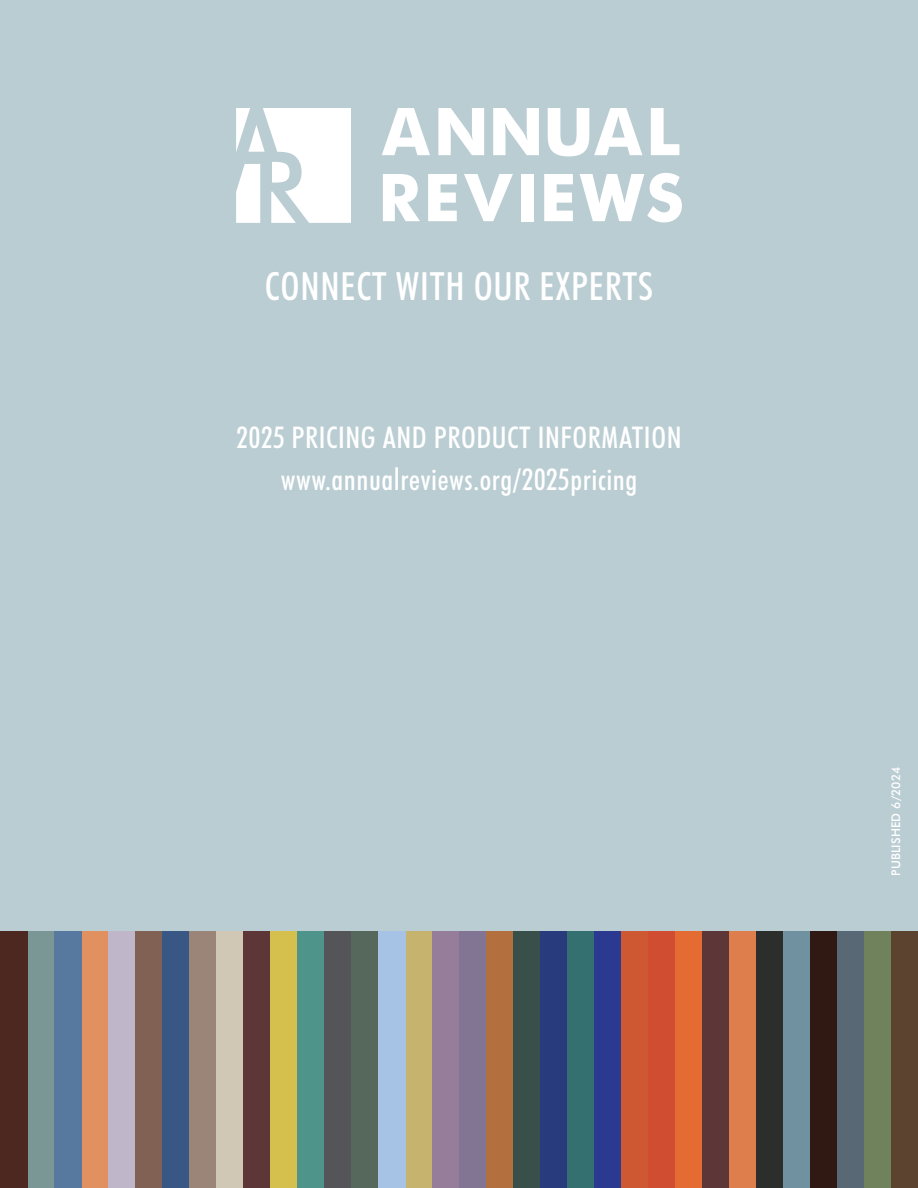
<style>
.page{position:relative;width:918px;height:1188px;background:#bacdd3}
.page>*{position:absolute;margin:0;border:0;box-sizing:border-box;transform-origin:0 0}
.t1{font:500 condensed 39px "Futura BT";letter-spacing:.02em;color:#fff}
.t2{font:500 condensed 30px/42px "Futura BT";letter-spacing:.02em;color:#fff;text-align:center}
.t3{font:500 12px "Futura BT";letter-spacing:.01em;color:#fff}
</style>
<div class="page">
<svg style="left:382px;top:108px;width:48px;height:47px"></svg>
<svg style="left:438px;top:108px;width:46px;height:47px"></svg>
<svg style="left:493px;top:108px;width:46px;height:47px"></svg>
<svg style="left:548px;top:108px;width:94px;height:48px"></svg>
<svg style="left:651px;top:108px;width:28px;height:47px"></svg>
<svg style="left:383px;top:174px;width:37px;height:47px"></svg>
<svg style="left:428px;top:174px;width:29px;height:47px"></svg>
<svg style="left:464px;top:174px;width:49px;height:47px"></svg>
<div style="left:521px;top:174px;width:13px;height:47px;background:#fff"></div>
<svg style="left:544px;top:174px;width:29px;height:47px"></svg>
<svg style="left:580px;top:173px;width:102px;height:49px"></svg>
<svg style="left:236px;top:108px;width:115px;height:115px"></svg>
<div style="left:81px;top:932px;width:27px;height:256px;background:#e19060"></div>
<div style="left:54px;top:932px;width:27px;height:256px;background:#57799f"></div>
<div style="left:27px;top:932px;width:27px;height:256px;background:#7a9796"></div>
<div style="left:0;top:932px;width:27px;height:256px;background:#4c2821"></div>
<div style="left:270px;top:932px;width:27px;height:256px;background:#d5c04d"></div>
<div style="left:243px;top:932px;width:27px;height:256px;background:#5d3738"></div>
<div style="left:702px;top:932px;width:27px;height:256px;background:#5d3738"></div>
<div style="left:729px;top:932px;width:27px;height:256px;background:#de7e4c"></div>
<div style="left:756px;top:932px;width:27px;height:256px;background:#2c2e2b"></div>
<div style="left:783px;top:932px;width:27px;height:256px;background:#70919f"></div>
<div style="left:810px;top:932px;width:27px;height:256px;background:#301912"></div>
<div style="left:837px;top:932px;width:27px;height:256px;background:#586875"></div>
<div style="left:864px;top:932px;width:27px;height:256px;background:#6f825c"></div>
<div style="left:891px;top:932px;width:27px;height:256px;background:#5c4330"></div>
<div style="left:189px;top:932px;width:27px;height:256px;background:#9b8579"></div>
<div style="left:216px;top:932px;width:27px;height:256px;background:#d1c7b5"></div>
<div style="left:162px;top:932px;width:27px;height:256px;background:#385785"></div>
<div style="left:135px;top:932px;width:27px;height:256px;background:#826155"></div>
<div style="left:108px;top:932px;width:27px;height:256px;background:#c0b6ca"></div>
<div style="left:405px;top:932px;width:27px;height:256px;background:#c5b36e"></div>
<div style="left:378px;top:932px;width:27px;height:256px;background:#a6c3e6"></div>
<div style="left:351px;top:932px;width:27px;height:256px;background:#56675b"></div>
<div style="left:324px;top:932px;width:27px;height:256px;background:#555458"></div>
<div style="left:297px;top:932px;width:27px;height:256px;background:#4e948b"></div>
<div style="left:540px;top:932px;width:27px;height:256px;background:#273b7d"></div>
<div style="left:513px;top:932px;width:27px;height:256px;background:#394f4a"></div>
<div style="left:486px;top:932px;width:27px;height:256px;background:#b46f3e"></div>
<div style="left:459px;top:932px;width:27px;height:256px;background:#827593"></div>
<div style="left:432px;top:932px;width:27px;height:256px;background:#967d99"></div>
<div style="left:675px;top:932px;width:27px;height:256px;background:#e46c33"></div>
<div style="left:648px;top:932px;width:27px;height:256px;background:#d04d32"></div>
<div style="left:621px;top:932px;width:27px;height:256px;background:#cd5831"></div>
<div style="left:594px;top:932px;width:27px;height:256px;background:#2b3990"></div>
<div style="left:567px;top:932px;width:27px;height:256px;background:#357070"></div>
<h1 class="t1" style="left:265px;top:259px;width:390px">CONNECT WITH OUR EXPERTS</h1>
<p class="t2" style="left:236px;top:416px;width:447px">2025 PRICING AND PRODUCT INFORMATION www.annualreviews.org/2025pricing</p>
<p class="t3" style="left:888px;top:876px;width:111px;rotate:-90deg">PUBLISHED 6/2024</p>
</div>
